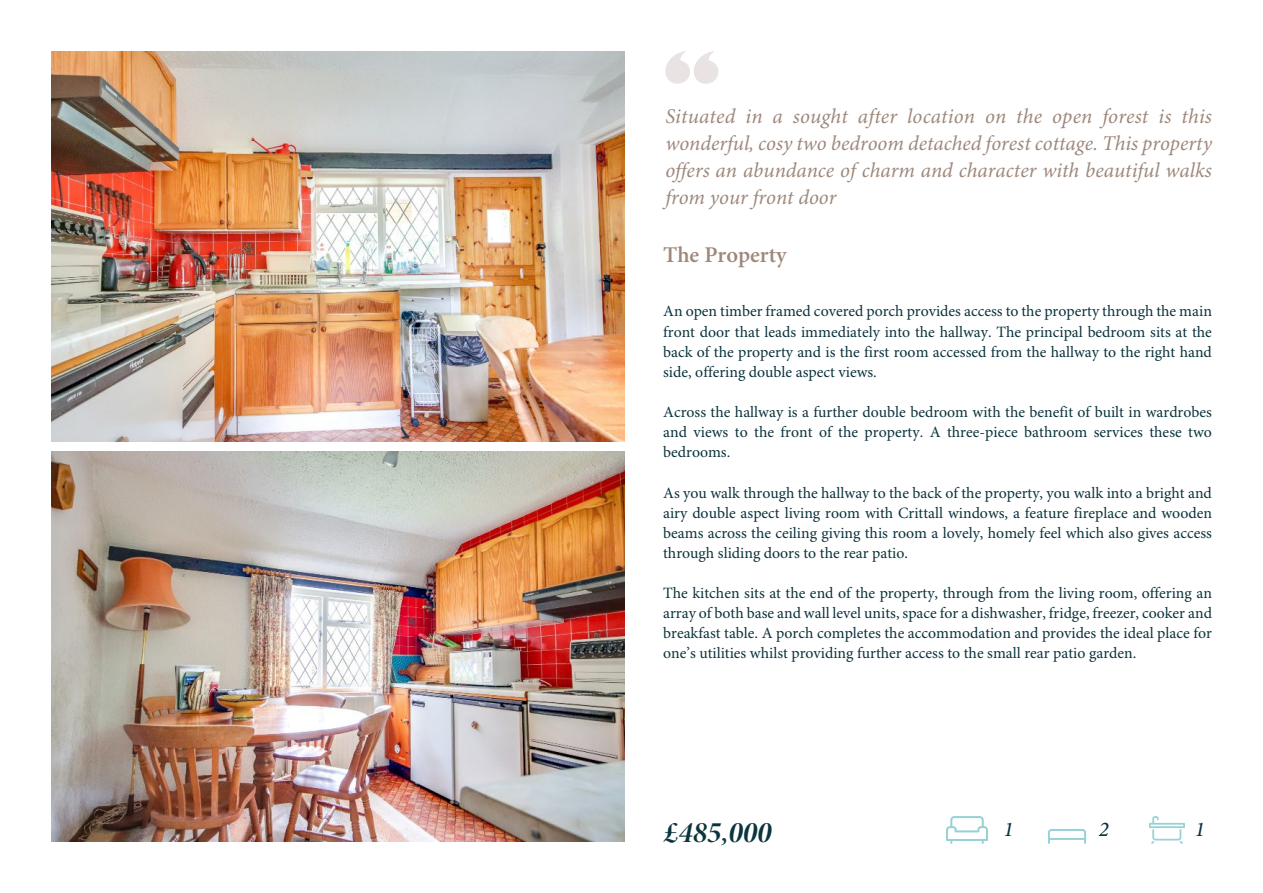
<style>
.page{position:relative;width:1263px;height:893px;background:#fff}
.page>*{position:absolute;margin:0;border:0;box-sizing:border-box;transform-origin:0 0}
.t1{font:30px "Minion Pro Bold It Disp";color:#0b343e}
.t2{font:600 22.5px "Minion Pro";color:#9e887b}
.t3{font:italic 21px/26.8px "Minion Pro";color:#9e887b;text-align:justify}
.t4{font:italic 500 21px "Minion Pro";color:#0b333d}
.t5{font:15.75px/20.1px "Minion Pro";color:#0b333d;text-align:justify}
</style>
<div class="page">
<svg style="left:1149px;top:816px;width:36px;height:28px"></svg>
<svg style="left:1048px;top:829px;width:38px;height:15px"></svg>
<hr style="left:1049px;top:838px;width:36px;height:2px;background:#98d2d4">
<svg style="left:946px;top:816px;width:42px;height:28px"></svg>
<img style="left:51px;top:51px;width:573px;height:390px">
<img style="left:51px;top:451px;width:573px;height:391px">
<svg style="left:665px;top:51px;width:53px;height:33px"></svg>
<h3 class="t3" style="left:665px;top:105px;width:548px">Situated in a sought after location on the open forest is this wonderful, cosy two bedroom detached forest cottage. This property offers an abundance of charm and character with beautiful walks from your front door</h3>
<h2 class="t2" style="left:663px;top:246px;width:125px">The Property</h2>
<p class="t5" style="left:663px;top:303px;width:550px">An open timber framed covered porch provides access to the property through the main front door that leads immediately into the hallway. The principal bedroom sits at the back of the property and is the first room accessed from the hallway to the right hand side, offering double aspect views.</p>
<p class="t5" style="left:663px;top:403px;width:550px">Across the hallway is a further double bedroom with the benefit of built in wardrobes and views to the front of the property. A three-piece bathroom services these two bedrooms.</p>
<p class="t5" style="left:663px;top:484px;width:550px">As you walk through the hallway to the back of the property, you walk into a bright and airy double aspect living room with Crittall windows, a feature fireplace and wooden beams across the ceiling giving this room a lovely, homely feel which also gives access through sliding doors to the rear patio.</p>
<p class="t5" style="left:663px;top:584px;width:550px">The kitchen sits at the end of the property, through from the living room, offering an array of both base and wall level units, space for a dishwasher, fridge, freezer, cooker and breakfast table. A porch completes the accommodation and provides the ideal place for one’s utilities whilst providing further access to the small rear patio garden.</p>
<h1 class="t1" style="left:664px;top:820px;width:109px">£485,000</h1>
<h3 class="t4" style="left:1003px;top:821px;width:12px">1</h3>
<h3 class="t4" style="left:1099px;top:821px;width:12px">2</h3>
<h3 class="t4" style="left:1195px;top:821px;width:12px">1</h3>
</div>
